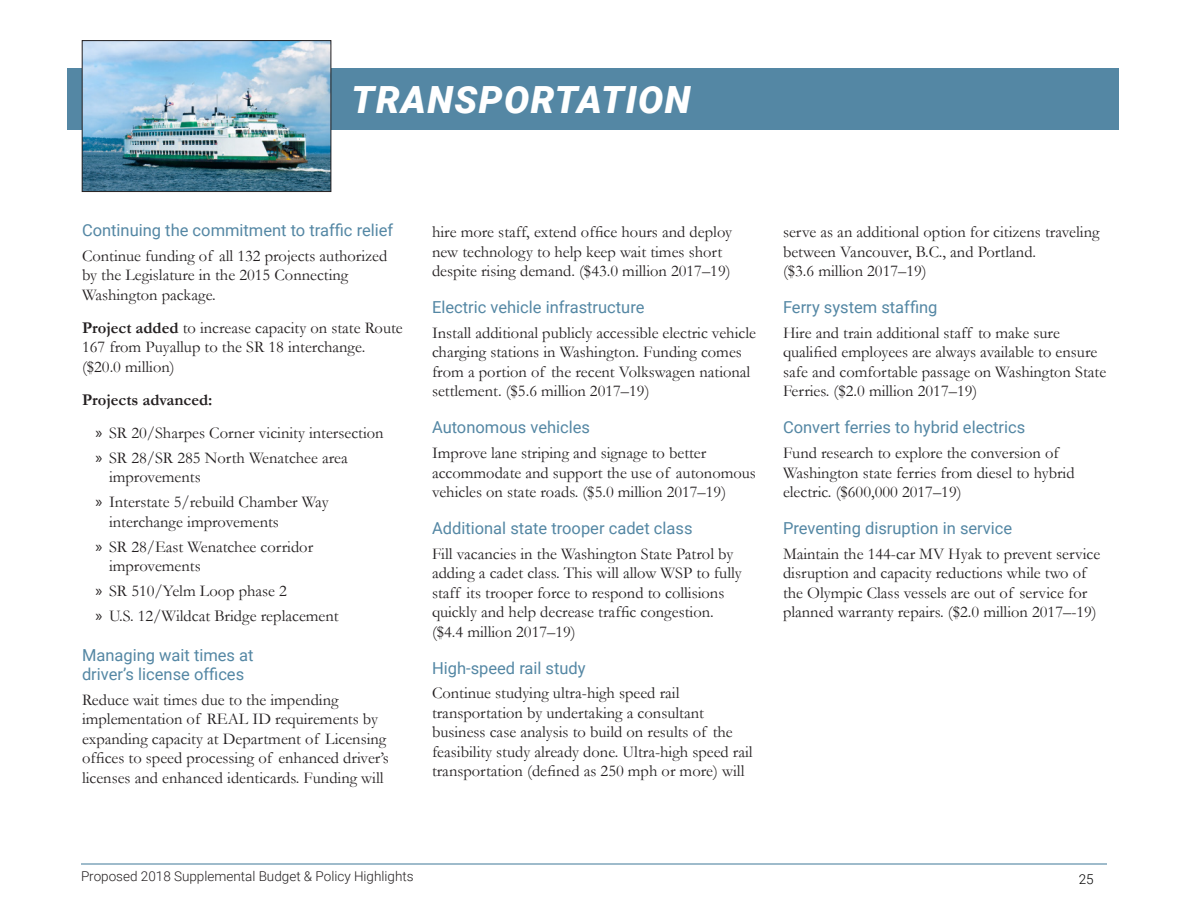
<style>
.page{position:relative;width:1188px;height:918px;background:#fff}
.page>*{position:absolute;margin:0;border:0;box-sizing:border-box;transform-origin:0 0}
.Section_Title{font:italic 900 37.5px "Roboto";letter-spacing:.035em;color:#fff}
.Body{font:16.5px/19.5px "Garamond";color:#231f20}
.Heading_2{font:16.5px/19.5px "Roboto";color:#5487a4}
.Body-2{font:700 16.5px "Garamond";color:#231f20}
.t1{font:300 13.5px "Roboto";color:#231f20}
.t2{font:300 13.5px "Roboto";color:#000}
.s1{font-weight:700}
.s2{font-family:"Myriad Pro"}
</style>
<div class="page">
<hr style="left:81px;top:863px;width:1026px;height:2px;background:#5487a4">
<div style="left:68px;top:68px;width:1051px;height:61px;background:#5487a4"></div>
<img style="left:84px;top:42px;width:245px;height:148px">
<div style="left:82px;top:40px;width:249px;height:152px;border:1px solid #231f20"></div>
<h1 class="Section_Title" style="left:352px;top:73px;width:340px">TRANSPORTATION</h1>
<h4 class="Heading_2" style="left:82px;top:220px;width:313px">Continuing the commitment to traffic relief</h4>
<p class="Body" style="left:82px;top:245px;width:307px">Continue funding of all 132 projects authorized by the Legislature in the 2015 Connecting<br>Washington package.</p>
<p class="Body" style="left:82px;top:317px;width:322px"><span class="s1">Project added</span> to increase capacity on state Route<br>167 from Puyallup to the SR 18 interchange. ($20.0 million)</p>
<p class="Body-2" style="left:82px;top:388px;width:132px">Projects advanced:</p>
<p class="Body" style="left:96px;top:422px;width:290px"><span class="s2">»</span> SR 20/Sharpes Corner vicinity intersection</p>
<p class="Body" style="left:109px;top:447px;width:240px;text-indent:-14px"><span class="s2">»</span> SR 28/SR 285 North Wenatchee area improvements</p>
<p class="Body" style="left:109px;top:492px;width:221px;text-indent:-14px"><span class="s2">»</span> Interstate 5/rebuild Chamber Way interchange improvements</p>
<p class="Body" style="left:109px;top:536px;width:206px;text-indent:-14px"><span class="s2">»</span> SR 28/East Wenatchee corridor improvements</p>
<p class="Body" style="left:96px;top:581px;width:193px"><span class="s2">»</span> SR 510/Yelm Loop phase 2</p>
<p class="Body" style="left:96px;top:605px;width:245px"><span class="s2">»</span> U.S. 12/Wildcat Bridge replacement</p>
<h4 class="Heading_2" style="left:82px;top:644px;width:173px">Managing wait times at driver’s license offices</h4>
<p class="Body" style="left:82px;top:690px;width:308px">Reduce wait times due to the impending implementation of REAL ID requirements by expanding capacity at Department of Licensing offices to speed processing of enhanced driver’s licenses and enhanced identicards. Funding will</p>
<p class="Body" style="left:432px;top:222px;width:302px">hire more staff, extend office hours and deploy new technology to help keep wait times short despite rising demand. ($43.0 million 2017–19)</p>
<h4 class="Heading_2" style="left:432px;top:297px;width:214px">Electric vehicle infrastructure</h4>
<p class="Body" style="left:432px;top:323px;width:326px">Install additional publicly accessible electric vehicle charging stations in Washington. Funding comes from a portion of the recent Volkswagen national settlement. ($5.6 million 2017–19)</p>
<h4 class="Heading_2" style="left:432px;top:417px;width:160px">Autonomous vehicles</h4>
<p class="Body" style="left:432px;top:443px;width:325px">Improve lane striping and signage to better accommodate and support the use of autonomous vehicles on state roads. ($5.0 million 2017–19)</p>
<h4 class="Heading_2" style="left:432px;top:518px;width:262px">Additional state trooper cadet class</h4>
<p class="Body" style="left:432px;top:543px;width:311px">Fill vacancies in the Washington State Patrol by adding a cadet class. This will allow WSP to fully staff its trooper force to respond to collisions quickly and help decrease traffic congestion. ($4.4 million 2017–19)</p>
<h4 class="Heading_2" style="left:432px;top:657px;width:155px">High-speed rail study</h4>
<p class="Body" style="left:432px;top:683px;width:322px">Continue studying ultra-high speed rail transportation by undertaking a consultant business case analysis to build on results of the feasibility study already done. Ultra-high speed rail transportation (defined as 250 mph or more) will</p>
<p class="Body" style="left:783px;top:222px;width:318px">serve as an additional option for citizens traveling between Vancouver, B.C., and Portland.<br>($3.6 million 2017–19)</p>
<h4 class="Heading_2" style="left:783px;top:297px;width:156px">Ferry system staffing</h4>
<p class="Body" style="left:783px;top:323px;width:325px">Hire and train additional staff to make sure qualified employees are always available to ensure safe and comfortable passage on Washington State Ferries. ($2.0 million 2017–19)</p>
<h4 class="Heading_2" style="left:783px;top:417px;width:244px">Convert ferries to hybrid electrics</h4>
<p class="Body" style="left:783px;top:443px;width:293px">Fund research to explore the conversion of<br>Washington state ferries from diesel to hybrid electric. ($600,000 2017–19)</p>
<h4 class="Heading_2" style="left:783px;top:518px;width:231px">Preventing disruption in service</h4>
<p class="Body" style="left:783px;top:543px;width:319px">Maintain the 144-car MV Hyak to prevent service disruption and capacity reductions while two of the Olympic Class vessels are out of service for planned warranty repairs. ($2.0 million 2017–-19)</p>
<p class="t1" style="left:81px;top:866px;width:334px">Proposed 2018 Supplemental Budget &amp; Policy Highlights</p>
<p class="t2" style="left:1079px;top:870px;width:16px">25</p>
</div>
